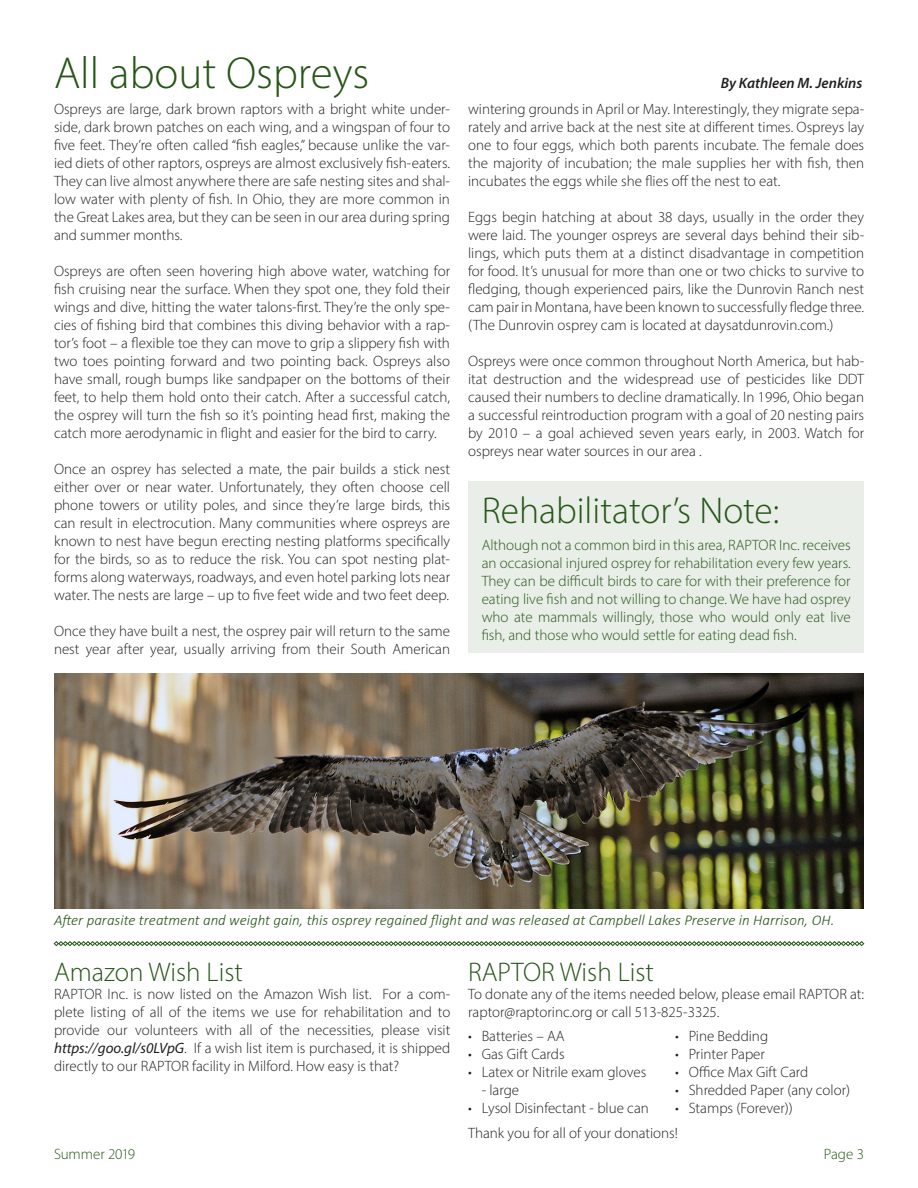
<style>
.page{position:relative;width:918px;height:1188px;background:#fff}
.page>*{position:absolute;margin:0;border:0;box-sizing:border-box;transform-origin:0 0}
.Heading_1{font:300 45px "Myriad Pro";color:#265618}
.Heading_2{font:300 37.5px "Myriad Pro";color:#265618}
.Heading_3{font:300 27px "Myriad Pro";color:#265618}
.Article_Body{font:300 15px/18px "Myriad Pro";color:#231f20;text-align:justify}
.Article_Body-2{font:300 15px/18px "Myriad Pro";color:#265618;text-align:justify}
.Captions{font:italic 300 15px "Calibri";color:#265618}
.Heading_1-2{font:italic 600 15px "Myriad Pro";color:#231f20}
.s1{font-weight:400;font-style:italic}
</style>
<div class="page">
<svg style="left:54px;top:941px;width:810px;height:5px"></svg>
<div style="left:468px;top:481px;width:396px;height:172px;background:#e9eee8"></div>
<img style="left:54px;top:674px;width:810px;height:235px">
<p class="Heading_1" style="left:54px;top:46px;width:317px">All about Ospreys</p>
<p class="Article_Body" style="left:54px;top:100px;width:398px">Ospreys are large, dark brown raptors with a bright white under&shy;side, dark brown patches on each wing, and a wingspan of four to five feet. They’re often called “fish eagles,” because unlike the var&shy;ied diets of other raptors, ospreys are almost exclusively fish-eaters.<br>They can live almost anywhere there are safe nesting sites and shal&shy;low water with plenty of fish. In Ohio, they are more common in the Great Lakes area, but they can be seen in our area during spring and summer months.</p>
<p class="Article_Body" style="left:54px;top:262px;width:398px">Ospreys are often seen hovering high above water, watching for fish cruising near the surface. When they spot one, they fold their wings and dive, hitting the water talons-first. They’re the only spe&shy;cies of fishing bird that combines this diving behavior with a rap&shy;tor’s foot – a flexible toe they can move to grip a slippery fish with two toes pointing forward and two pointing back. Ospreys also have small, rough bumps like sandpaper on the bottoms of their feet, to help them hold onto their catch. After a successful catch, the osprey will turn the fish so it’s pointing head first, making the catch more aerodynamic in flight and easier for the bird to carry.</p>
<p class="Article_Body" style="left:54px;top:460px;width:398px">Once an osprey has selected a mate, the pair builds a stick nest either over or near water. Unfortunately, they often choose cell phone towers or utility poles, and since they’re large birds, this can result in electrocution. Many communities where ospreys are known to nest have begun erecting nesting platforms specifically for the birds, so as to reduce the risk. You can spot nesting plat&shy;forms along waterways, roadways, and even hotel parking lots near water. The nests are large – up to five feet wide and two feet deep.</p>
<p class="Article_Body" style="left:54px;top:622px;width:398px">Once they have built a nest, the osprey pair will return to the same nest year after year, usually arriving from their South American</p>
<p class="Heading_1-2" style="left:721px;top:73px;width:143px">By Kathleen M. Jenkins</p>
<p class="Article_Body" style="left:468px;top:100px;width:398px">wintering grounds in April or May. Interestingly, they migrate sepa&shy;rately and arrive back at the nest site at different times. Ospreys lay one to four eggs, which both parents incubate. The female does the majority of incubation; the male supplies her with fish, then incubates the eggs while she flies off the nest to eat.</p>
<p class="Article_Body" style="left:468px;top:208px;width:398px">Eggs begin hatching at about 38 days, usually in the order they were laid. The younger ospreys are several days behind their sib&shy;lings, which puts them at a distinct disadvantage in competition for food. It’s unusual for more than one or two chicks to survive to fledging, though experienced pairs, like the Dunrovin Ranch nest cam pair in Montana, have been known to successfully fledge three. (The Dunrovin osprey cam is located at daysatdunrovin.com.)</p>
<p class="Article_Body" style="left:468px;top:352px;width:398px">Ospreys were once common throughout North America, but hab&shy;itat destruction and the widespread use of pesticides like DDT caused their numbers to decline dramatically. In 1996, Ohio began a successful reintroduction program with a goal of 20 nesting pairs by 2010 – a goal achieved seven years early, in 2003. Watch for ospreys near water sources in our area .</p>
<p class="Heading_2" style="left:482px;top:488px;width:299px">Rehabilitator’s Note:</p>
<p class="Article_Body-2" style="left:482px;top:535px;width:371px">Although not a common bird in this area, RAPTOR Inc. receives an occasional injured osprey for rehabilitation every few years.<br>They can be difficult birds to care for with their preference for eating live fish and not willing to change. We have had osprey who ate mammals willingly, those who would only eat live fish, and those who would settle for eating dead fish.</p>
<p class="Captions" style="left:54px;top:911px;width:782px">After parasite treatment and weight gain, this osprey regained flight and was released at Campbell Lakes Preserve in Harrison, OH.</p>
<p class="Heading_3" style="left:54px;top:955px;width:190px">Amazon Wish List</p>
<p class="Article_Body" style="left:54px;top:985px;width:398px">RAPTOR Inc. is now listed on the Amazon Wish list. For a com&shy;plete listing of all of the items we use for rehabilitation and to provide our volunteers with all of the necessities, please visit <span class="s1">https://goo.gl/s0LVpG</span>. If a wish list item is purchased, it is shipped directly to our RAPTOR facility in Milford. How easy is that?</p>
<p class="Heading_3" style="left:468px;top:955px;width:187px">RAPTOR Wish List</p>
<p class="Article_Body" style="left:468px;top:985px;width:397px">To donate any of the items needed below, please email RAPTOR at: raptor@raptorinc.org or call 513-825-3325.</p>
<p class="Article_Body" style="left:468px;top:1027px;width:98px">• Batteries – AA</p>
<p class="Article_Body" style="left:468px;top:1045px;width:98px">• Gas Gift Cards</p>
<p class="Article_Body" style="left:468px;top:1063px;width:180px">• Latex or Nitrile exam gloves</p>
<p class="Article_Body" style="left:482px;top:1081px;width:39px">- large</p>
<p class="Article_Body" style="left:468px;top:1099px;width:182px">• Lysol Disinfectant - blue can</p>
<p class="Article_Body" style="left:675px;top:1027px;width:94px">• Pine Bedding</p>
<p class="Article_Body" style="left:675px;top:1045px;width:91px">• Printer Paper</p>
<p class="Article_Body" style="left:675px;top:1063px;width:135px">• Office Max Gift Card</p>
<p class="Article_Body" style="left:675px;top:1081px;width:177px">• Shredded Paper (any color)</p>
<p class="Article_Body" style="left:675px;top:1099px;width:119px">• Stamps (Forever))</p>
<p class="Article_Body" style="left:468px;top:1124px;width:211px">Thank you for all of your donations!</p>
<p class="Article_Body-2" style="left:54px;top:1145px;width:83px">Summer 2019</p>
<p class="Article_Body-2" style="left:824px;top:1145px;width:42px">Page 3</p>
</div>
